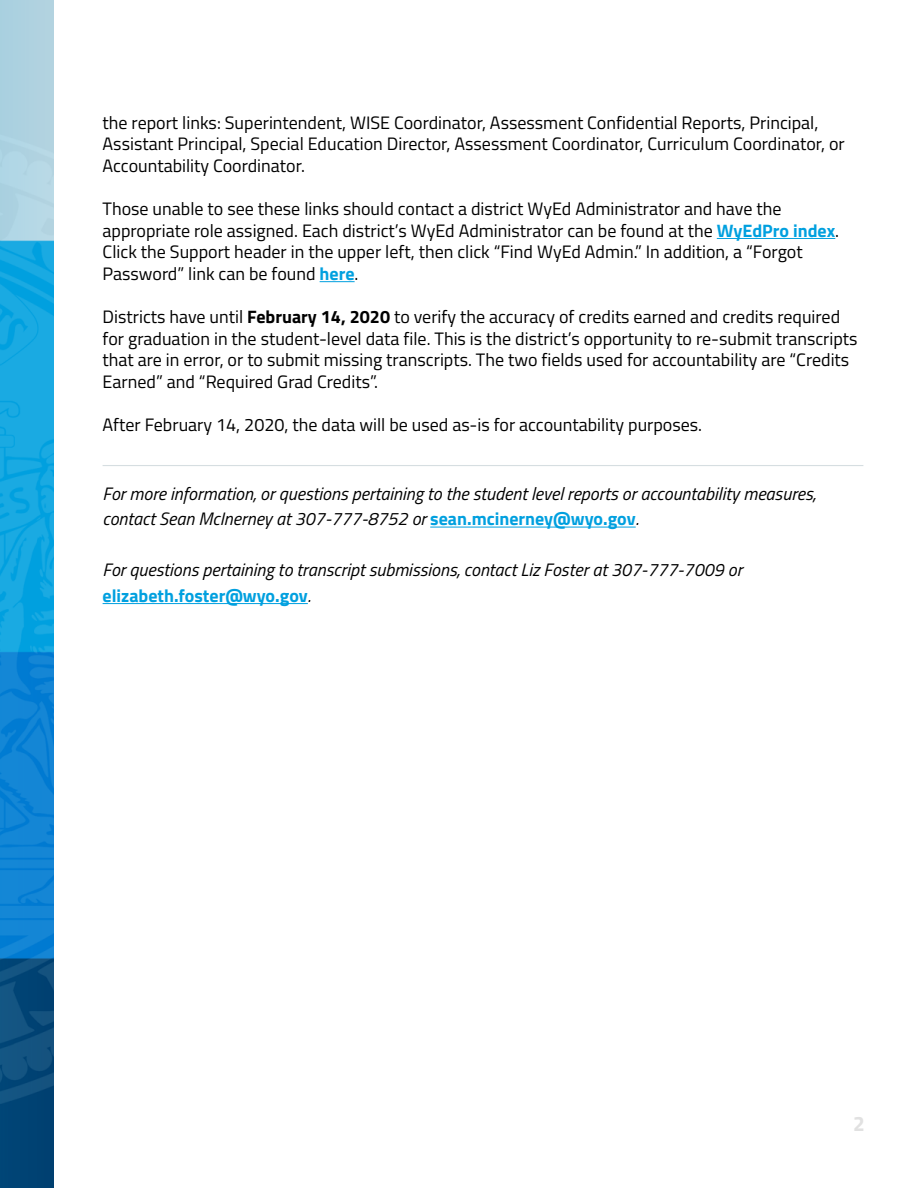
<style>
.page{position:relative;width:918px;height:1188px;background:#fff}
.page>*{position:absolute;margin:0;border:0;box-sizing:border-box;transform-origin:0 0}
.t1{font:700 21px "Titillium Web";color:#e1e1e1}
.t2{font:18px/21.6px "Titillium Web";color:#000}
.Contact_Info{font:italic 18px/25.5px "Titillium Web";color:#000}
.s1{font-weight:700;color:#00a0df}
.s2{font-weight:700}
.s3{font-weight:700;font-style:normal;color:#00a0df}
</style>
<div class="page">
<hr style="left:717px;top:238px;width:118px;height:1px;background:#00a0df">
<hr style="left:320px;top:281px;width:35px;height:1px;background:#00a0df">
<hr style="left:103px;top:465px;width:760px;height:1px;background:#d6dee1">
<hr style="left:430px;top:527px;width:206px;height:1px;background:#00a0df">
<hr style="left:103px;top:603px;width:205px;height:1px;background:#00a0df">
<img style="left:0;top:0;width:54px;height:1188px">
<p class="t2" style="left:103px;top:111px;width:744px">the report links: Superintendent, WISE Coordinator, Assessment Confidential Reports, Principal,<br>Assistant Principal, Special Education Director, Assessment Coordinator, Curriculum Coordinator, or<br>Accountability Coordinator.</p>
<p class="t2" style="left:103px;top:197px;width:738px">Those unable to see these links should contact a district WyEd Administrator and have the appropriate role assigned. Each district’s WyEd Administrator can be found at the <span class="s1">WyEdPro index</span>.<br>Click the Support header in the upper left, then click “Find WyEd Admin.” In addition, a “Forgot Password” link can be found <span class="s1">here</span>.</p>
<p class="t2" style="left:103px;top:305px;width:756px">Districts have until <span class="s2">February 14, 2020</span> to verify the accuracy of credits earned and credits required for graduation in the student-level data file. This is the district’s opportunity to re-submit transcripts that are in error, or to submit missing transcripts. The two fields used for accountability are “Credits Earned” and “Required Grad Credits”.</p>
<p class="t2" style="left:103px;top:413px;width:601px">After February 14, 2020, the data will be used as-is for accountability purposes.</p>
<p class="Contact_Info" style="left:103px;top:480px;width:715px">For more information, or questions pertaining to the student level reports or accountability measures, contact Sean McInerney at 307-777-8752 or <span class="s3">sean.mcinerney@wyo.gov</span>.</p>
<p class="Contact_Info" style="left:103px;top:556px;width:641px">For questions pertaining to transcript submissions, contact Liz Foster at 307-777-7009 or <span class="s3">elizabeth.foster@wyo.gov</span>.</p>
<p class="t1" style="left:853px;top:1107px;width:13px">2</p>
</div>
